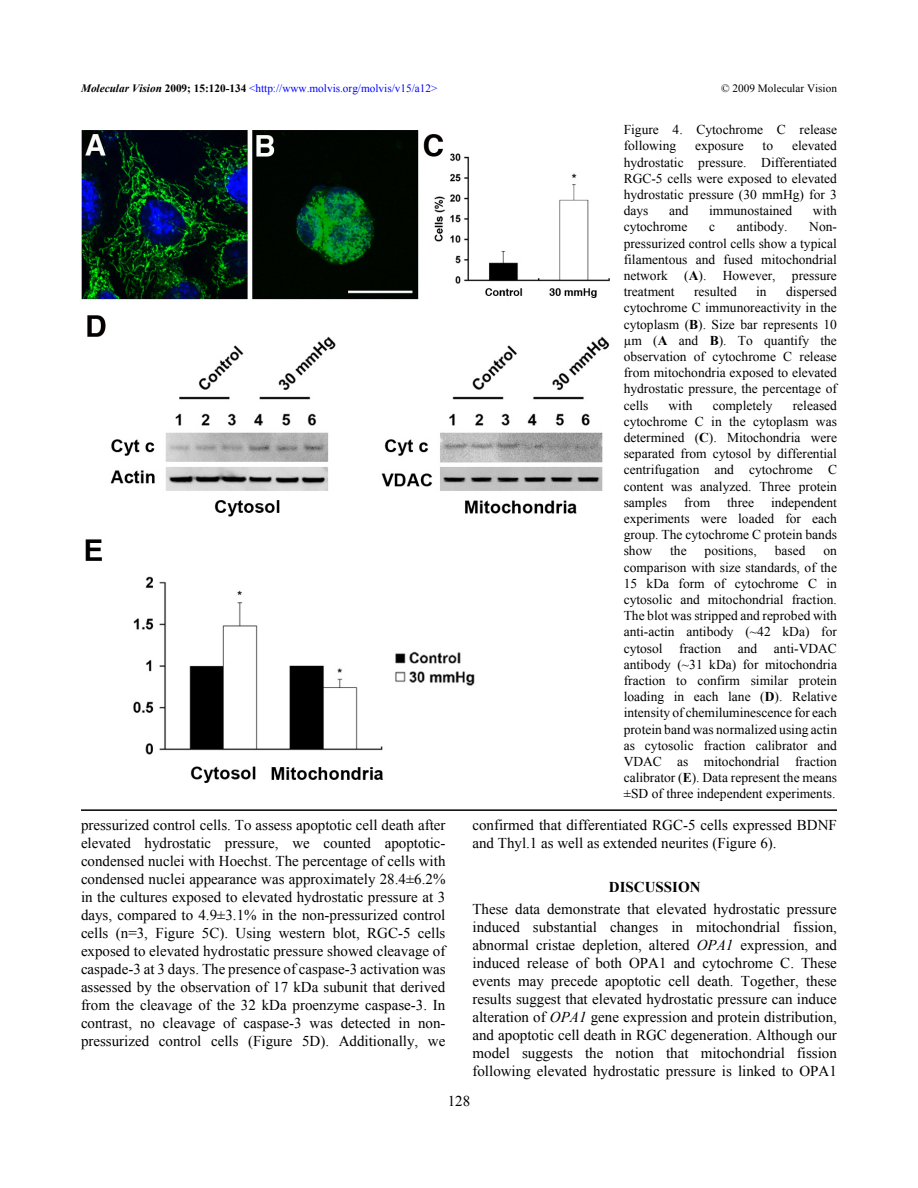
<style>
.page{position:relative;width:918px;height:1188px;background:#fff}
.page>*{position:absolute;margin:0;border:0;box-sizing:border-box;transform-origin:0 0}
.t1{font:15px/18px "Times New Roman";color:#000;text-align:justify}
.t2{font:700 15px "Times New Roman";color:#000}
.t3{font:13.5px/16.2px "Times New Roman";color:#000;text-align:justify}
.t4{font:11.25px "Times New Roman";color:#00f}
.t5{font:11.25px "Times New Roman";color:#000}
.s1{font-weight:700;font-style:italic;color:#000}
.s2{font-weight:700;color:#000}
.s3{font-weight:700}
.s4{font-style:italic}
</style>
<div class="page">
<img style="left:81px;top:130px;width:529px;height:653px">
<hr style="left:81px;top:809px;width:756px;height:2px;background:#000">
<p class="t4" style="left:81px;top:82px;width:358px"><span class="s1">Molecular Vision</span> <span class="s2">2009; 15:120-134</span> &lt;http://www.molvis.org/molvis/v15/a12&gt;</p>
<p class="t5" style="left:721px;top:82px;width:117px">© 2009 Molecular Vision</p>
<p class="t3" style="left:624px;top:121px;width:215px">Figure 4. Cytochrome C release following</p>
<p class="t3" style="left:624px;top:138px;width:215px;text-indent:168px">elevated hydrostatic pressure. Differentiated RGC-5 cells were exposed to elevated hydrostatic pressure (30 mmHg) for 3 days</p>
<p class="t3" style="left:695px;top:138px;width:50px">exposure</p>
<p class="t3" style="left:763px;top:138px;width:12px">to</p>
<p class="t3" style="left:669px;top:202px;width:21px">and</p>
<p class="t3" style="left:709px;top:202px;width:85px">immunostained</p>
<p class="t3" style="left:813px;top:202px;width:26px">with</p>
<p class="t3" style="left:624px;top:219px;width:65px">cytochrome</p>
<p class="t3" style="left:709px;top:219px;width:7px">c</p>
<p class="t3" style="left:737px;top:219px;width:52px">antibody.</p>
<p class="t3" style="left:624px;top:219px;width:215px;text-indent:186px">Non&shy;pressurized control cells show a typical filamentous and fused mitochondrial network (<span class="s3">A</span>). However, pressure treatment</p>
<p class="t3" style="left:624px;top:283px;width:215px;text-indent:162px">dispersed cytochrome C immunoreactivity in the cytoplasm (<span class="s3">B</span>). Size bar represents 10 µm (<span class="s3">A</span> and <span class="s3">B</span>). To quantify the observation of cytochrome C release from mitochondria exposed to elevated hydrostatic pressure, the percentage of cells</p>
<p class="t3" style="left:694px;top:283px;width:44px">resulted</p>
<p class="t3" style="left:756px;top:283px;width:12px">in</p>
<p class="t3" style="left:624px;top:397px;width:215px;text-indent:169px">released cytochrome C in the cytoplasm was determined (<span class="s3">C</span>). Mitochondria were separated from cytosol by differential centrifugation and cytochrome C content was analyzed. Three protein samples from three independent experiments were loaded for each group. The cytochrome C protein bands show</p>
<p class="t3" style="left:669px;top:397px;width:26px">with</p>
<p class="t3" style="left:713px;top:397px;width:61px">completely</p>
<p class="t3" style="left:670px;top:543px;width:18px">the</p>
<p class="t3" style="left:705px;top:543px;width:54px">positions,</p>
<p class="t3" style="left:775px;top:543px;width:32px">based</p>
<p class="t3" style="left:624px;top:543px;width:215px;text-indent:200px">on comparison with size standards, of the 15 kDa form of cytochrome C in cytosolic and mitochondrial fraction.<br>The blot was stripped and reprobed with anti-actin antibody (~42 kDa) for cytosol fraction and anti-VDAC antibody (~31 kDa) for mitochondria fraction to confirm similar protein loading in each lane (<span class="s3">D</span>). Relative intensity of chemiluminescence for each protein band was normalized using actin as cytosolic fraction calibrator and VDAC as mitochondrial fraction calibrator (<span class="s3">E</span>). Data represent the means ±SD of three independent experiments.</p>
<p class="t1" style="left:81px;top:816px;width:366px">pressurized control cells. To assess apoptotic cell death after elevated hydrostatic pressure, we counted apoptotic&shy;condensed nuclei with Hoechst. The percentage of cells with condensed nuclei appearance was approximately 28.4±6.2% in the cultures exposed to elevated hydrostatic pressure at 3 days, compared to 4.9±3.1% in the non-pressurized control cells (n=3, Figure 5C). Using western blot, RGC-5 cells exposed to elevated hydrostatic pressure showed cleavage of caspade-3 at 3 days. The presence of caspase-3 activation was assessed by the observation of 17 kDa subunit that derived from the cleavage of the 32 kDa proenzyme caspase-3. In contrast, no cleavage of caspase-3 was detected in non&shy;pressurized control cells (Figure 5D). Additionally, we</p>
<p class="t1" style="left:472px;top:816px;width:366px">confirmed that differentiated RGC-5 cells expressed BDNF and Thyl.1 as well as extended neurites (Figure 6).</p>
<p class="t2" style="left:609px;top:879px;width:93px">DISCUSSION</p>
<p class="t1" style="left:472px;top:900px;width:366px">These data demonstrate that elevated hydrostatic pressure induced substantial changes in mitochondrial fission, abnormal cristae depletion, altered <span class="s4">OPA1</span> expression, and induced release of both OPA1 and cytochrome C. These events may precede apoptotic cell death. Together, these results suggest that elevated hydrostatic pressure can induce alteration of <span class="s4">OPA1</span> gene expression and protein distribution, and apoptotic cell death in RGC degeneration. Although our model suggests the notion that mitochondrial fission following elevated hydrostatic pressure is linked to OPA1</p>
<p class="t1" style="left:448px;top:1092px;width:24px">128</p>
</div>
